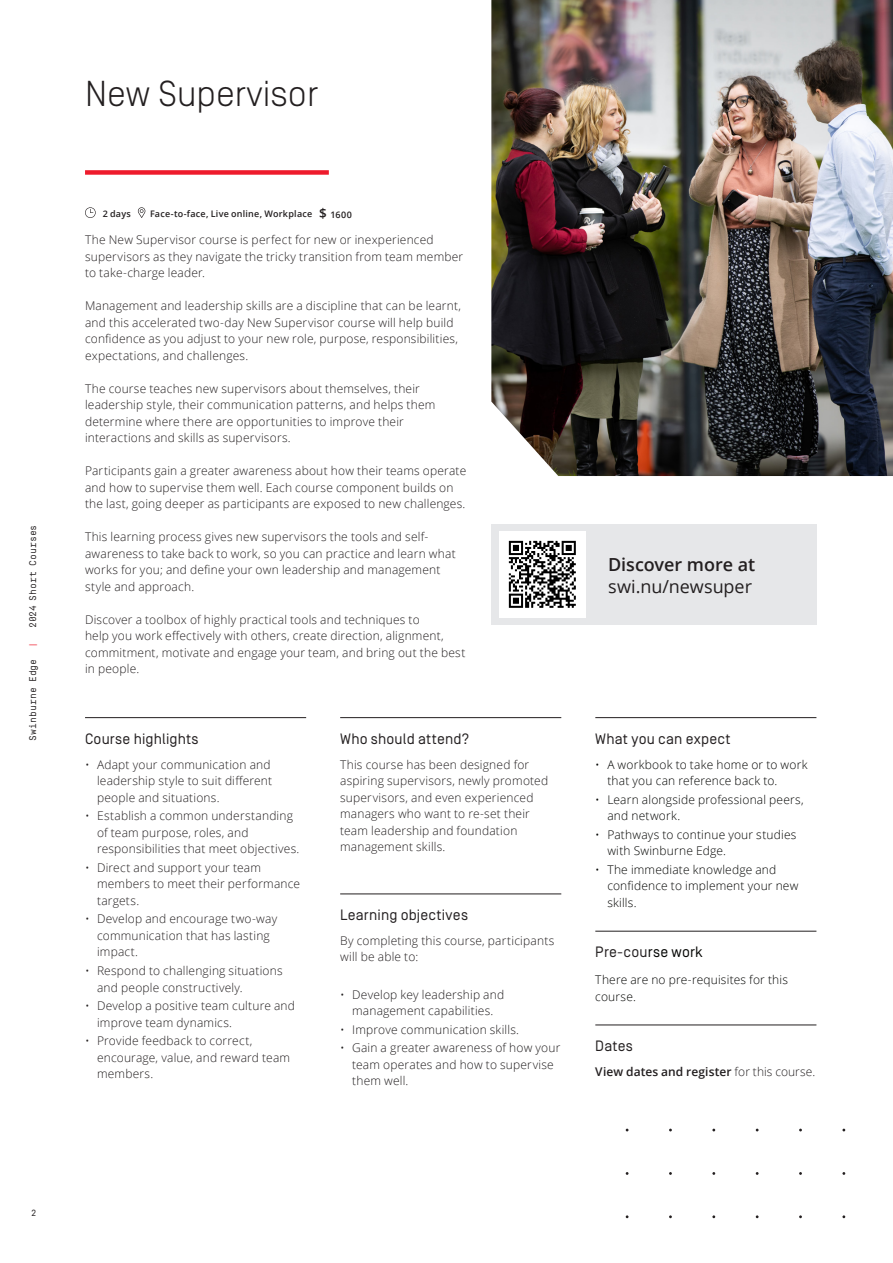
<style>
.page{position:relative;width:893px;height:1263px;background:#fff}
.page>*{position:absolute;margin:0;border:0;box-sizing:border-box;transform-origin:0 0}
.t1{font:300 36px "Simplon Norm";color:#231f20}
.P{font:18px/22.5px "Open Sans";color:#231f20}
.Majors{font:15px "Simplon Norm";letter-spacing:.01em;color:#231f20}
.P-2{font:300 12px/16.5px "Open Sans";letter-spacing:.015em;color:#231f20}
.H4{font:300 12px/16.5px "Open Sans";letter-spacing:.015em;color:#040503}
.t2{font:300 12px/16.5px "Open Sans";letter-spacing:.015em;color:#201d1e;text-align:center}
.UL{font:300 12px/16.5px "Open Sans";letter-spacing:.015em;color:#231f20}
.P-3{font:600 12px "Open Sans";letter-spacing:.01em;color:#231f20}
.t3{font:9.75px "Simplon Mono";color:#231f20}
.t4{font:9.75px "Simplon Norm";color:#ee1b2c}
._2021_Title_and_icons{font:600 9px "Open Sans";letter-spacing:.025em;color:#231f20}
.t5{font:9px "Simplon Norm";color:#231f20}
.s1{font-size:13.5px}
.s2{font-weight:600}
.s3{color:#040503}
.s4{font-weight:300}
</style>
<div class="page">
<svg style="left:85px;top:207px;width:11px;height:11px"></svg>
<svg style="left:138px;top:207px;width:7px;height:11px"></svg>
<div style="left:85px;top:170px;width:244px;height:5px;background:#ee1b2c"></div>
<hr style="left:85px;top:717px;width:221px;height:1px;background:#231f20">
<hr style="left:340px;top:717px;width:221px;height:1px;background:#231f20">
<hr style="left:340px;top:893px;width:221px;height:1px;background:#231f20">
<hr style="left:595px;top:717px;width:221px;height:1px;background:#231f20">
<hr style="left:595px;top:931px;width:221px;height:1px;background:#231f20">
<hr style="left:595px;top:1024px;width:221px;height:1px;background:#231f20">
<img style="left:491px;top:0;width:402px;height:476px">
<div style="left:491px;top:525px;width:326px;height:100px;background:#e6e7e9"></div>
<img style="left:500px;top:531px;width:85px;height:86px">
<p class="t3" style="left:28px;top:628px;width:105px;rotate:-90deg">2024 Short Courses</p>
<p class="t3" style="left:28px;top:740px;width:83px;rotate:-90deg">Swinburne Edge</p>
<p class="t4" style="left:28px;top:646px;width:4px;rotate:-90deg">|</p>
<p class="t1" style="left:85px;top:74px;width:235px">New Supervisor</p>
<p class="_2021_Title_and_icons" style="left:103px;top:208px;width:30px">2 days</p>
<p class="_2021_Title_and_icons" style="left:150px;top:208px;width:203px">Face-to-face, Live online, Workplace <span class="s1">$</span> 1600</p>
<p class="P-2" style="left:85px;top:231px;width:380px">The New Supervisor course is perfect for new or inexperienced supervisors as they navigate the tricky transition from team member to take-charge leader.</p>
<p class="P-2" style="left:85px;top:297px;width:378px">Management and leadership skills are a discipline that can be learnt, and this accelerated two-day New Supervisor course will help build confidence as you adjust to your new role, purpose, responsibilities, expectations, and challenges.</p>
<p class="P-2" style="left:85px;top:380px;width:352px">The course teaches new supervisors about themselves, their leadership style, their communication patterns, and helps them determine where there are opportunities to improve their interactions and skills as supervisors.</p>
<p class="P-2" style="left:85px;top:462px;width:383px">Participants gain a greater awareness about how their teams operate and how to supervise them well. Each course component builds on the last, going deeper as participants are exposed to new challenges.</p>
<p class="P-2" style="left:85px;top:528px;width:372px">This learning process gives new supervisors the tools and self&shy;awareness to take back to work, so you can practice and learn what works for you; and define your own leadership and management style and approach.</p>
<p class="P-2" style="left:85px;top:611px;width:382px">Discover a toolbox of highly practical tools and techniques to<br>help you work effectively with others, create direction, alignment, commitment, motivate and engage your team, and bring out the best in people.</p>
<p class="Majors" style="left:85px;top:730px;width:115px">Course highlights</p>
<p class="P-2" style="left:97px;top:756px;width:177px;text-indent:-12px">• Adapt your communication and leadership style to suit different people and situations.</p>
<p class="P-2" style="left:97px;top:807px;width:204px;text-indent:-12px">• Establish a common understanding of team purpose, roles, and responsibilities that meet objectives.</p>
<p class="P-2" style="left:97px;top:859px;width:205px;text-indent:-12px">• Direct and support your team members to meet their performance targets.</p>
<p class="P-2" style="left:97px;top:910px;width:182px;text-indent:-12px">• Develop and encourage two-way communication that has lasting impact.</p>
<p class="P-2" style="left:97px;top:962px;width:187px;text-indent:-12px">• Respond to challenging situations and people constructively.</p>
<p class="P-2" style="left:97px;top:997px;width:200px;text-indent:-12px">• Develop a positive team culture and improve team dynamics.</p>
<p class="P-2" style="left:97px;top:1032px;width:195px;text-indent:-12px">• Provide feedback to correct, encourage, value, and reward team members.</p>
<p class="Majors" style="left:340px;top:730px;width:131px">Who should attend?</p>
<p class="P-2" style="left:340px;top:756px;width:210px">This course has been designed for aspiring supervisors, newly promoted supervisors, and even experienced managers who want to re-set their team leadership and foundation management skills.</p>
<p class="Majors" style="left:340px;top:907px;width:129px">Learning objectives</p>
<p class="UL" style="left:340px;top:932px;width:216px">By completing this course, participants will be able to:</p>
<p class="t2" style="left:340px;top:986px;width:166px">• Develop key leadership and management capabilities.</p>
<p class="t2" style="left:340px;top:1021px;width:180px">• Improve communication skills.</p>
<p class="t2" style="left:352px;top:1039px;width:210px;text-align:left;text-indent:-12px">• Gain a greater awareness of how your team operates and how to supervise them well.</p>
<p class="P" style="left:608px;top:552px;width:149px"><span class="s2">Discover more at </span>swi.nu/newsuper</p>
<p class="Majors" style="left:595px;top:730px;width:137px">What you can expect</p>
<p class="H4" style="left:607px;top:756px;width:202px;text-indent:-12px">• A workbook to take home or to work that you can reference back to.</p>
<p class="H4" style="left:607px;top:791px;width:198px;text-indent:-12px">• Learn alongside professional peers, and network.</p>
<p class="H4" style="left:607px;top:826px;width:191px;text-indent:-12px">• Pathways to continue your studies with Swinburne Edge.</p>
<p class="H4" style="left:607px;top:861px;width:193px;text-indent:-12px">• The immediate knowledge and confidence to implement your new skills.</p>
<p class="Majors" style="left:595px;top:944px;width:109px">Pre-cou<span class="s3">rse work</span></p>
<p class="H4" style="left:595px;top:971px;width:194px">There are no pre-requisites for this course.</p>
<p class="Majors" style="left:595px;top:1038px;width:39px">Dates</p>
<p class="P-3" style="left:595px;top:1063px;width:221px">View dates and register <span class="s4">for this course.</span></p>
<p class="t5" style="left:31px;top:1208px;width:6px">2</p>
</div>
